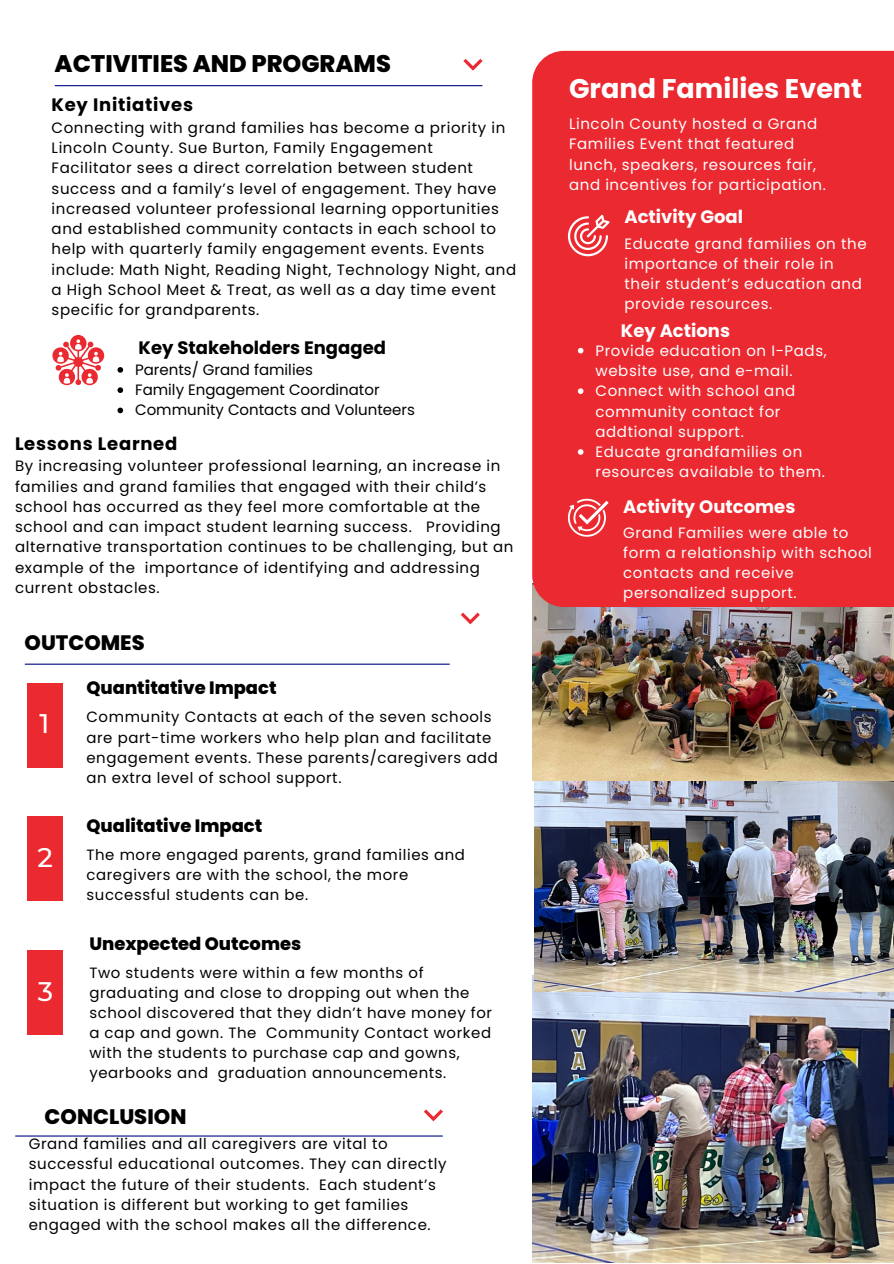
<style>
.page{position:relative;width:894px;height:1264px;background:#fff}
.page>*{position:absolute;margin:0;border:0;box-sizing:border-box;transform-origin:0 0}
.t1{font:700 27px "Poppins";color:#fff}
.t2{font:500 26.85px "Montserrat";color:#fff}
.t3{font:800 24px "Poppins";color:#000}
.t4{font:800 21px "Poppins";color:#000}
.t5{font:800 20.85px "Poppins";color:#000}
.t6{font:700 18px "Poppins";color:#fff}
.t7{font:700 18px "Poppins";letter-spacing:.04em;color:#000}
.t8{font:700 18px "Poppins";color:#000}
.t9{font:800 17.85px "Poppins";color:#000}
.t10{font:15px/20.2px "Poppins";letter-spacing:.04em;color:#000}
.t11{font:15px/20.2px "Poppins";letter-spacing:.04em;color:#fff}
.t12{font:15px "Poppins";color:#000}
.t13{font:14.85px/20.1px "Poppins";letter-spacing:.04em;color:#000}
</style>
<div class="page">
<img style="left:532px;top:975px;width:361px;height:287px">
<img style="left:534px;top:780px;width:359px;height:211px">
<img style="left:532px;top:607px;width:361px;height:173px">
<div style="left:532px;top:51px;width:361px;height:556px;background:#eb2930"></div>
<div style="left:27px;top:682px;width:35px;height:85px;background:#eb2930"></div>
<div style="left:28px;top:816px;width:35px;height:85px;background:#eb2930"></div>
<div style="left:28px;top:949px;width:35px;height:85px;background:#eb2930"></div>
<hr style="left:55px;top:85px;width:427px;height:1px;background:#000a88">
<hr style="left:25px;top:663px;width:424px;height:1px;background:#000a88">
<svg style="left:463px;top:59px;width:19px;height:12px"></svg>
<svg style="left:460px;top:612px;width:19px;height:12px"></svg>
<svg style="left:567px;top:215px;width:42px;height:41px"></svg>
<svg style="left:567px;top:499px;width:41px;height:38px"></svg>
<svg style="left:52px;top:335px;width:52px;height:50px"></svg>
<hr style="left:16px;top:1135px;width:426px;height:1px;background:#000a88">
<svg style="left:424px;top:1109px;width:19px;height:12px"></svg>
<svg style="left:577px;top:348px;width:6px;height:5px"></svg>
<svg style="left:577px;top:388px;width:6px;height:6px"></svg>
<svg style="left:577px;top:449px;width:6px;height:6px"></svg>
<svg style="left:117px;top:367px;width:6px;height:6px"></svg>
<svg style="left:117px;top:387px;width:6px;height:6px"></svg>
<svg style="left:117px;top:407px;width:6px;height:6px"></svg>
<p class="t3" style="left:55px;top:47px;width:338px">ACTIVITIES AND PROGRAMS</p>
<h4 class="t1" style="left:569px;top:70px;width:294px">Grand Families Event</h4>
<p class="t7" style="left:52px;top:93px;width:143px">Key Initiatives</p>
<p class="t10" style="left:52px;top:117px;width:466px">Connecting with grand families has become a priority in Lincoln County. Sue Burton, Family Engagement Facilitator sees a direct correlation between student success and a family’s level of engagement. They have increased volunteer professional learning opportunities and established community contacts in each school to help with quarterly family engagement events. Events include: Math Night, Reading Night, Technology Night, and a High School Meet &amp; Treat, as well as a day time event specific for grandparents.</p>
<h4 class="t11" style="left:569px;top:114px;width:258px">Lincoln County hosted a Grand<br>Families Event that featured lunch, speakers, resources fair, and incentives for participation.</h4>
<p class="t6" style="left:624px;top:204px;width:120px">Activity Goal</p>
<p class="t11" style="left:624px;top:233px;width:244px">Educate grand families on the importance of their role in their student’s education and provide resources.</p>
<p class="t8" style="left:138px;top:335px;width:249px">Key Stakeholders Engaged</p>
<p class="t12" style="left:135px;top:359px;width:179px">Parents/ Grand families</p>
<h4 class="t12" style="left:135px;top:379px;width:246px">Family Engagement Coordinator</h4>
<p class="t12" style="left:135px;top:400px;width:281px">Community Contacts and Volunteers</p>
<h4 class="t7" style="left:15px;top:431px;width:164px">Lessons Learned</h4>
<p class="t10" style="left:15px;top:456px;width:500px">By increasing volunteer professional learning, an increase in families and grand families that engaged with their child’s school has occurred as they feel more comfortable at the school and can impact student learning success. Providing alternative transportation continues to be challenging, but an example of the importance of identifying and addressing current obstacles.</p>
<p class="t5" style="left:25px;top:628px;width:121px">OUTCOMES</p>
<p class="t2" style="left:40px;top:707px;width:11px">1</p>
<p class="t2" style="left:37px;top:841px;width:17px">2</p>
<h4 class="t2" style="left:38px;top:974px;width:17px">3</h4>
<p class="t9" style="left:86px;top:675px;width:191px">Quantitative Impact</p>
<p class="t13" style="left:86px;top:707px;width:413px">Community Contacts at each of the seven schools are part-time workers who help plan and facilitate engagement events. These parents/caregivers add an extra level of school support.</p>
<p class="t9" style="left:86px;top:813px;width:177px">Qualitative Impact</p>
<p class="t13" style="left:86px;top:845px;width:380px">The more engaged parents, grand families and caregivers are with the school, the more successful students can be.</p>
<h3 class="t9" style="left:89px;top:931px;width:213px">Unexpected Outcomes</h3>
<p class="t13" style="left:89px;top:962px;width:404px">Two students were within a few months of graduating and close to dropping out when the school discovered that they didn’t have money for a cap and gown. The Community Contact worked with the students to purchase cap and gowns, yearbooks and graduation announcements.</p>
<p class="t4" style="left:45px;top:1102px;width:143px">CONCLUSION</p>
<p class="t10" style="left:29px;top:1133px;width:419px">Grand families and all caregivers are vital to successful educational outcomes. They can directly impact the future of their students. Each student’s situation is different but working to get families engaged with the school makes all the difference.</p>
<h1 class="t6" style="left:620px;top:317px;width:111px">Key Actions</h1>
<h3 class="t11" style="left:595px;top:340px;width:233px">Provide education on I-Pads, website use, and e-mail.</h3>
<p class="t11" style="left:595px;top:381px;width:201px">Connect with school and community contact for addtional support.</p>
<p class="t11" style="left:595px;top:441px;width:231px">Educate grandfamilies on resources available to them.</p>
<h4 class="t6" style="left:623px;top:494px;width:173px">Activity Outcomes</h4>
<p class="t11" style="left:623px;top:522px;width:250px">Grand Families were able to form a relationship with school contacts and receive personalized support.</p>
</div>
